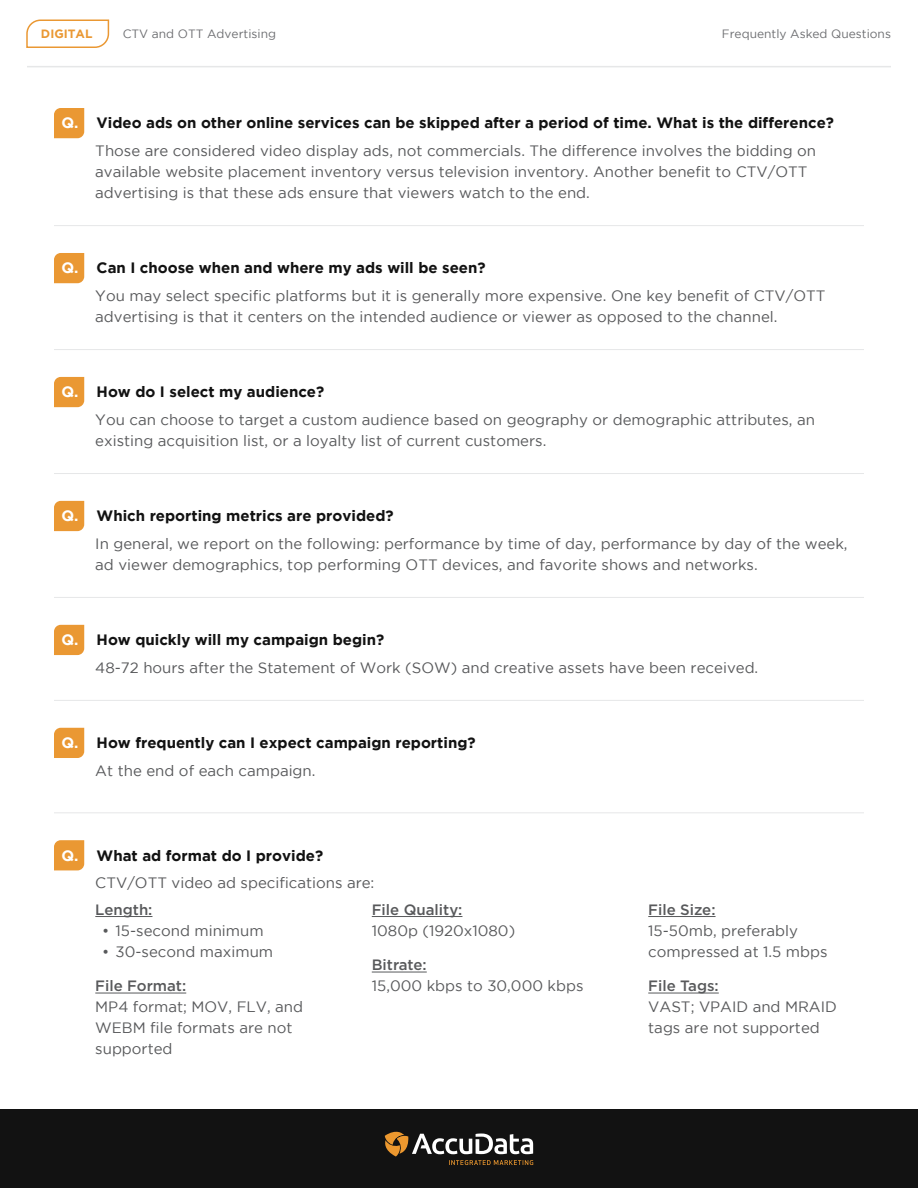
<style>
.page{position:relative;width:918px;height:1188px;background:#fff}
.page>*{position:absolute;margin:0;border:0;box-sizing:border-box;transform-origin:0 0}
.t1{font:15px/27.8px "Gotham";color:#58595b}
.t2{font:700 15px/27.8px "Gotham";color:#121212}
.t3{font:500 15px "Gotham HTF";color:#58595b}
.t4{font:12px "Gotham";color:#6d6e71}
.t5{font:700 12px "Gotham";color:#ea9833}
.s1{font-weight:700;color:#fff}
.s2{font-weight:700;color:#121212}
.s3{color:#fff}
.s4{font-weight:400;color:#58595b}
</style>
<div class="page">
<div style="left:0;top:1109px;width:918px;height:79px;background:#121212"></div>
<hr style="left:27px;top:66px;width:864px;height:1px;background:#e6e7e8">
<svg style="left:26px;top:19px;width:84px;height:29px"></svg>
<svg style="left:385px;top:1132px;width:148px;height:33px"></svg>
<svg style="left:54px;top:108px;width:30px;height:30px"></svg>
<svg style="left:54px;top:253px;width:30px;height:30px"></svg>
<svg style="left:54px;top:377px;width:30px;height:30px"></svg>
<hr style="left:54px;top:225px;width:810px;height:1px;background:#e6e7e8">
<hr style="left:54px;top:349px;width:810px;height:1px;background:#e6e7e8">
<hr style="left:54px;top:473px;width:810px;height:1px;background:#e6e7e8">
<svg style="left:54px;top:625px;width:30px;height:30px"></svg>
<svg style="left:54px;top:728px;width:30px;height:30px"></svg>
<svg style="left:54px;top:840px;width:30px;height:30px"></svg>
<hr style="left:95px;top:916px;width:57px;height:1px;background:#58595b">
<hr style="left:95px;top:993px;width:91px;height:1px;background:#58595b">
<hr style="left:372px;top:916px;width:90px;height:1px;background:#58595b">
<hr style="left:372px;top:972px;width:55px;height:1px;background:#58595b">
<hr style="left:648px;top:916px;width:68px;height:1px;background:#58595b">
<hr style="left:648px;top:993px;width:71px;height:1px;background:#58595b">
<hr style="left:54px;top:700px;width:810px;height:1px;background:#e6e7e8">
<hr style="left:54px;top:812px;width:810px;height:1px;background:#e6e7e8">
<hr style="left:54px;top:597px;width:810px;height:1px;background:#e6e7e8">
<svg style="left:54px;top:501px;width:30px;height:30px"></svg>
<p class="t5" style="left:41px;top:27px;width:53px">DIGITAL</p>
<p class="t4" style="left:123px;top:27px;width:155px">CTV and OTT Advertising</p>
<p class="t4" style="left:722px;top:27px;width:171px">Frequently Asked Questions</p>
<p class="t1" style="left:95px;top:109px;width:740px;text-indent:-34px"><span class="s1">Q.</span> <span class="s2">Video ads on other online services can be skipped after a period of time. What is the difference?<br></span>Those are considered video display ads, not commercials. The difference involves the bidding on</p>
<p class="t1" style="left:95px;top:161px;width:714px;line-height:21px">available website placement inventory versus television inventory. Another benefit to CTV/OTT advertising is that these ads ensure that viewers watch to the end.</p>
<p class="t1" style="left:95px;top:254px;width:732px;text-indent:-34px"><span class="s1">Q.</span> <span class="s2">Can I choose when and where my ads will be seen?<br></span>You may select specific platforms but it is generally more expensive. One key benefit of CTV/OTT</p>
<p class="t1" style="left:95px;top:303px;width:684px">advertising is that it centers on the intended audience or viewer as opposed to the channel.</p>
<p class="t1" style="left:95px;top:378px;width:721px;text-indent:-34px"><span class="s1">Q.</span> <span class="s2">How do I select my audience?<br></span>You can choose to target a custom audience based on geography or demographic attributes, an</p>
<p class="t1" style="left:95px;top:427px;width:453px">existing acquisition list, or a loyalty list of current customers.</p>
<p class="t1" style="left:95px;top:502px;width:754px;text-indent:-34px"><span class="s1">Q.</span> <span class="s2">Which reporting metrics are provided?<br></span>In general, we report on the following: performance by time of day, performance by day of the week,</p>
<p class="t1" style="left:95px;top:551px;width:664px">ad viewer demographics, top performing OTT devices, and favorite shows and networks.</p>
<p class="t1" style="left:95px;top:626px;width:665px;text-indent:-34px"><span class="s1">Q.</span> <span class="s2">How quickly will my campaign begin?<br></span>48-72 hours after the Statement of Work (SOW) and creative assets have been received.</p>
<p class="t2" style="left:95px;top:729px;width:382px;text-indent:-34px"><span class="s3">Q.</span> How frequently can I expect campaign reporting?<br><span class="s4">At the end of each campaign.</span></p>
<p class="t1" style="left:95px;top:841px;width:281px;text-indent:-34px"><span class="s1">Q.</span> <span class="s2">What ad format do I provide?<br></span>CTV/OTT video ad specifications are:</p>
<p class="t3" style="left:95px;top:901px;width:59px">Length:</p>
<p class="t1" style="left:102px;top:916px;width:163px">• 15-second minimum</p>
<p class="t1" style="left:102px;top:937px;width:173px">• 30-second maximum</p>
<p class="t3" style="left:95px;top:977px;width:92px">File Format:</p>
<p class="t1" style="left:95px;top:996px;width:209px;line-height:21px">MP4 format; MOV, FLV, and<br>WEBM file formats are not supported</p>
<p class="t3" style="left:372px;top:901px;width:92px">File Quality:</p>
<p class="t1" style="left:372px;top:916px;width:145px">1080p (1920x1080)</p>
<p class="t3" style="left:372px;top:956px;width:56px">Bitrate:</p>
<p class="t1" style="left:372px;top:972px;width:213px">15,000 kbps to 30,000 kbps</p>
<p class="t3" style="left:648px;top:901px;width:69px">File Size:</p>
<p class="t1" style="left:648px;top:919px;width:181px;line-height:21px">15-50mb, preferably compressed at 1.5 mbps</p>
<p class="t3" style="left:648px;top:977px;width:72px">File Tags:</p>
<p class="t1" style="left:648px;top:996px;width:190px;line-height:21px">VAST; VPAID and MRAID tags are not supported</p>
</div>
